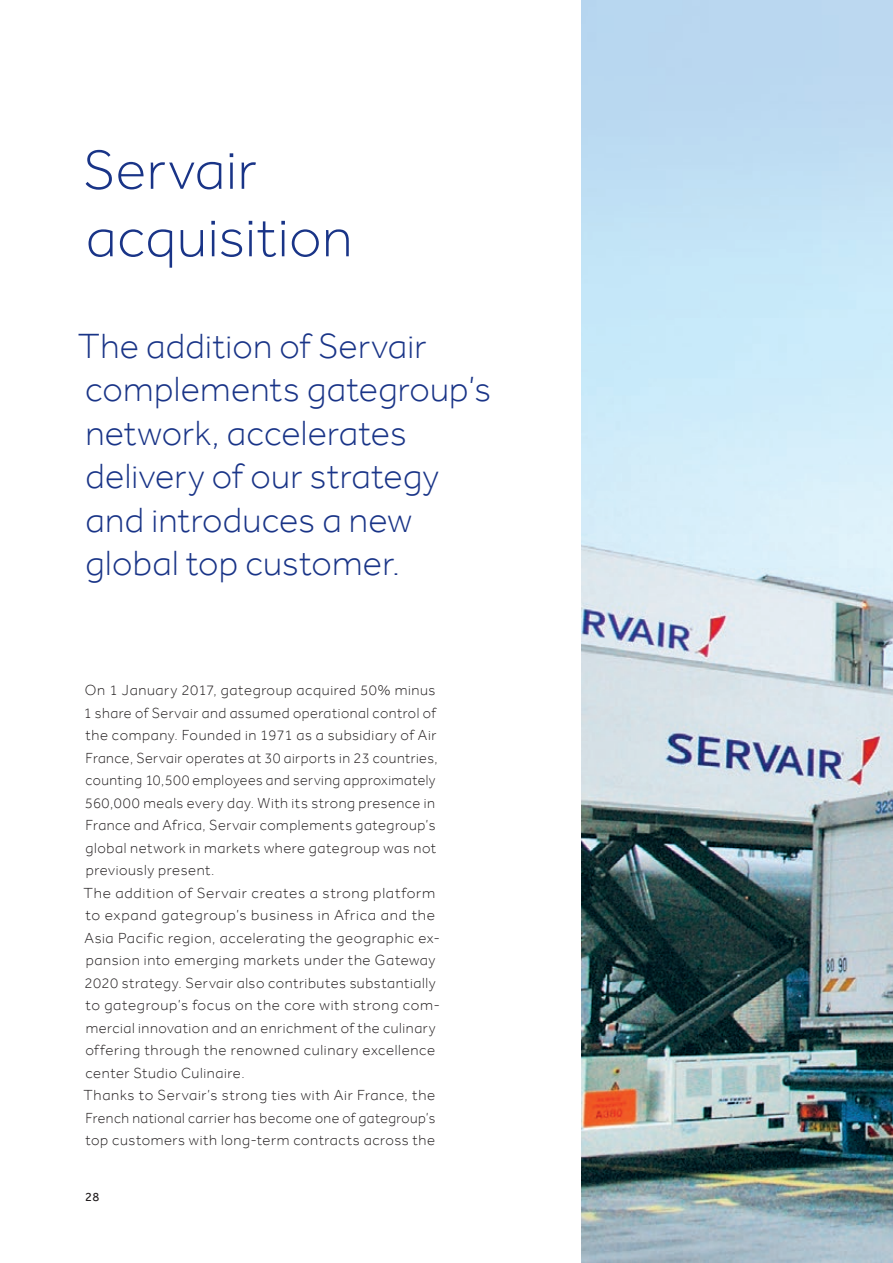
<style>
.page{position:relative;width:893px;height:1263px;background:#fff}
.page>*{position:absolute;margin:0;border:0;box-sizing:border-box;transform-origin:0 0}
.t1{font:300 57px/67.5px "Gategroup Effra";letter-spacing:.01em;color:#193487}
.t2{font:300 36px/43.5px "Gategroup Effra";letter-spacing:.005em;color:#193487}
.t3{font:300 15px/22.5px "Gategroup Effra";letter-spacing:.035em;color:#231f20}
.t4{font:12.75px "Gategroup Effra";color:#231f20}
</style>
<div class="page">
<img style="left:581px;top:0;width:312px;height:1263px">
<h1 class="t1" style="left:83px;top:135px;width:271px">Servair acquisition</h1>
<h2 class="t2" style="left:78px;top:323px;width:415px">The addition of Servair complements gategroup’s network, accelerates delivery of our strategy and introduces a new global top customer.</h2>
<p class="t3" style="left:84px;top:679px;width:358px">On 1 January 2017, gategroup acquired 50% minus 1 share of Servair and assumed operational control of the company. Founded in 1971 as a subsidiary of Air France, Servair operates at 30 airports in 23 countries, counting 10,500 employees and serving approximately 560,000 meals every day. With its strong presence in France and Africa, Servair complements gategroup’s global network in markets where gategroup was not previously present.<br>The addition of Servair creates a strong platform to expand gategroup’s business in Africa and the Asia Pacific region, accelerating the geographic ex&shy;pansion into emerging markets under the Gateway 2020 strategy. Servair also contributes substantially to gategroup’s focus on the core with strong com&shy;mercial innovation and an enrichment of the culinary offering through the renowned culinary excellence center Studio Culinaire.<br>Thanks to Servair’s strong ties with Air France, the French national carrier has become one of gategroup’s top customers with long-term contracts across the</p>
<p class="t4" style="left:85px;top:1189px;width:16px">28</p>
</div>
